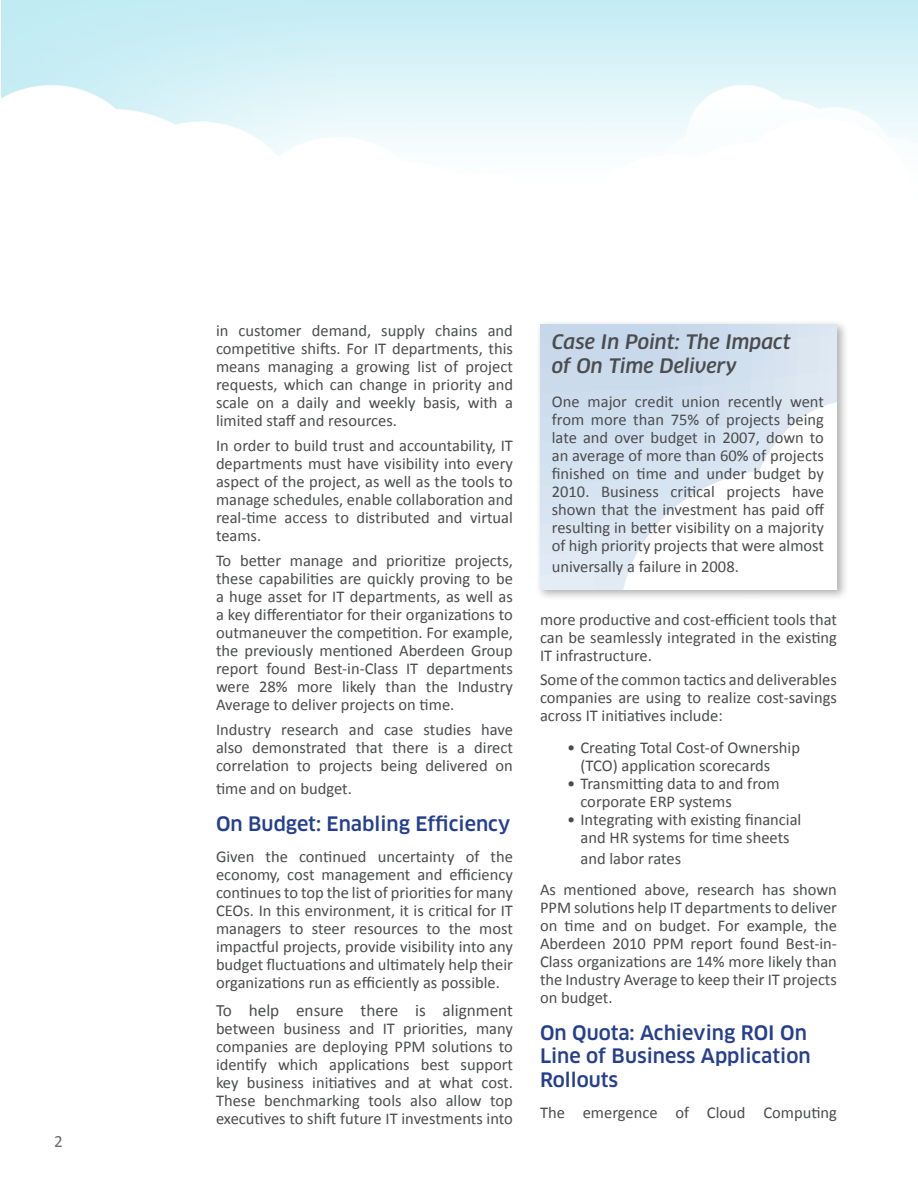
<style>
.page{position:relative;width:918px;height:1188px;background:#fff}
.page>*{position:absolute;margin:0;border:0;box-sizing:border-box;transform-origin:0 0}
.t1{font:500 19.5px/23.4px "Clan Pro";color:#253f8e}
.t2{font:italic 500 19.5px/23.4px "Clan Pro";color:#4b4c4d}
.t3{font:17.25px "Calibri";color:#4b4c4d}
.t4{font:17.25px "Calibri";color:#6c6d70}
.t5{font:16.5px/18px "Calibri";color:#4b4c4d;text-align:justify}
</style>
<div class="page">
<div style="left:535px;top:319px;width:314px;height:282px;background:#231f20;opacity:.35"></div>
<div style="left:540px;top:324px;width:297px;height:266px;background:linear-gradient(to right,#c4d6ea,#dae6f1)"></div>
<svg style="left:734px;top:397px;width:103px;height:6px"></svg>
<svg style="left:540px;top:403px;width:297px;height:187px"></svg>
<p class="t4" style="left:54px;top:1131px;width:10px">2</p>
<p class="t5" style="left:216px;top:321px;width:299px">in customer demand, supply chains and competitive shifts. For IT departments, this means managing a growing list of project requests, which can change in priority and scale on a daily and weekly basis, with a limited staff and resources.</p>
<p class="t5" style="left:216px;top:436px;width:298px">In order to build trust and accountability, IT departments must have visibility into every aspect of the project, as well as the tools to manage schedules, enable collaboration and real-time access to distributed and virtual teams.</p>
<p class="t5" style="left:216px;top:551px;width:299px">To better manage and prioritize projects, these capabilities are quickly proving to be a huge asset for IT departments, as well as a key differentiator for their organizations to outmaneuver the competition. For example, the previously mentioned Aberdeen Group report found Best-in-Class IT departments were 28% more likely than the Industry Average to deliver projects on time.</p>
<p class="t5" style="left:216px;top:719px;width:298px">Industry research and case studies have also demonstrated that there is a direct correlation to projects being delivered on</p>
<p class="t5" style="left:216px;top:779px;width:137px">time and on budget.</p>
<p class="t1" style="left:216px;top:812px;width:296px">On Budget: Enabling Efficiency</p>
<p class="t5" style="left:216px;top:847px;width:298px">Given the continued uncertainty of the economy, cost management and efficiency continues to top the list of priorities for many CEOs. In this environment, it is critical for IT managers to steer resources to the most impactful projects, provide visibility into any budget fluctuations and ultimately help their organizations run as efficiently as possible.</p>
<p class="t3" style="left:216px;top:999px;width:298px">To help ensure there is alignment</p>
<p class="t5" style="left:216px;top:1019px;width:299px">between business and IT priorities, many companies are deploying PPM solutions to identify which applications best support key business initiatives and at what cost.<br>These benchmarking tools also allow top executives to shift future IT investments into</p>
<p class="t2" style="left:552px;top:330px;width:241px">Case In Point: The Impact of On Time Delivery</p>
<p class="t5" style="left:552px;top:392px;width:274px">One major credit union recently went from more than 75% of projects being late and over budget in 2007, down to an average of more than 60% of projects finished on time and under budget by 2010. Business critical projects have shown that the investment has paid off resulting in better visibility on a majority of high priority projects that were almost</p>
<p class="t5" style="left:552px;top:556px;width:188px">universally a failure in 2008.</p>
<p class="t5" style="left:540px;top:609px;width:298px">more productive and cost-efficient tools that can be seamlessly integrated in the existing IT infrastructure.</p>
<p class="t5" style="left:540px;top:670px;width:298px">Some of the common tactics and deliverables companies are using to realize cost-savings across IT initiatives include:</p>
<p class="t5" style="left:580px;top:738px;width:221px;text-indent:-14px">• Creating Total Cost-of Ownership (TCO) application scorecards</p>
<p class="t5" style="left:580px;top:774px;width:201px;text-indent:-14px">• Transmitting data to and from corporate ERP systems</p>
<p class="t5" style="left:567px;top:810px;width:236px;text-align:center">• Integrating with existing financial and HR systems for time sheets</p>
<p class="t5" style="left:580px;top:848px;width:102px">and labor rates</p>
<p class="t5" style="left:540px;top:880px;width:299px">As mentioned above, research has shown PPM solutions help IT departments to deliver on time and on budget. For example, the Aberdeen 2010 PPM report found Best-in-Class organizations are 14% more likely than the Industry Average to keep their IT projects on budget.</p>
<p class="t1" style="left:540px;top:1021px;width:272px">On Quota: Achieving ROI On<br>Line of Business Application<br>Rollouts</p>
<p class="t5" style="left:540px;top:1103px;width:298px">The emergence of Cloud Computing</p>
</div>
